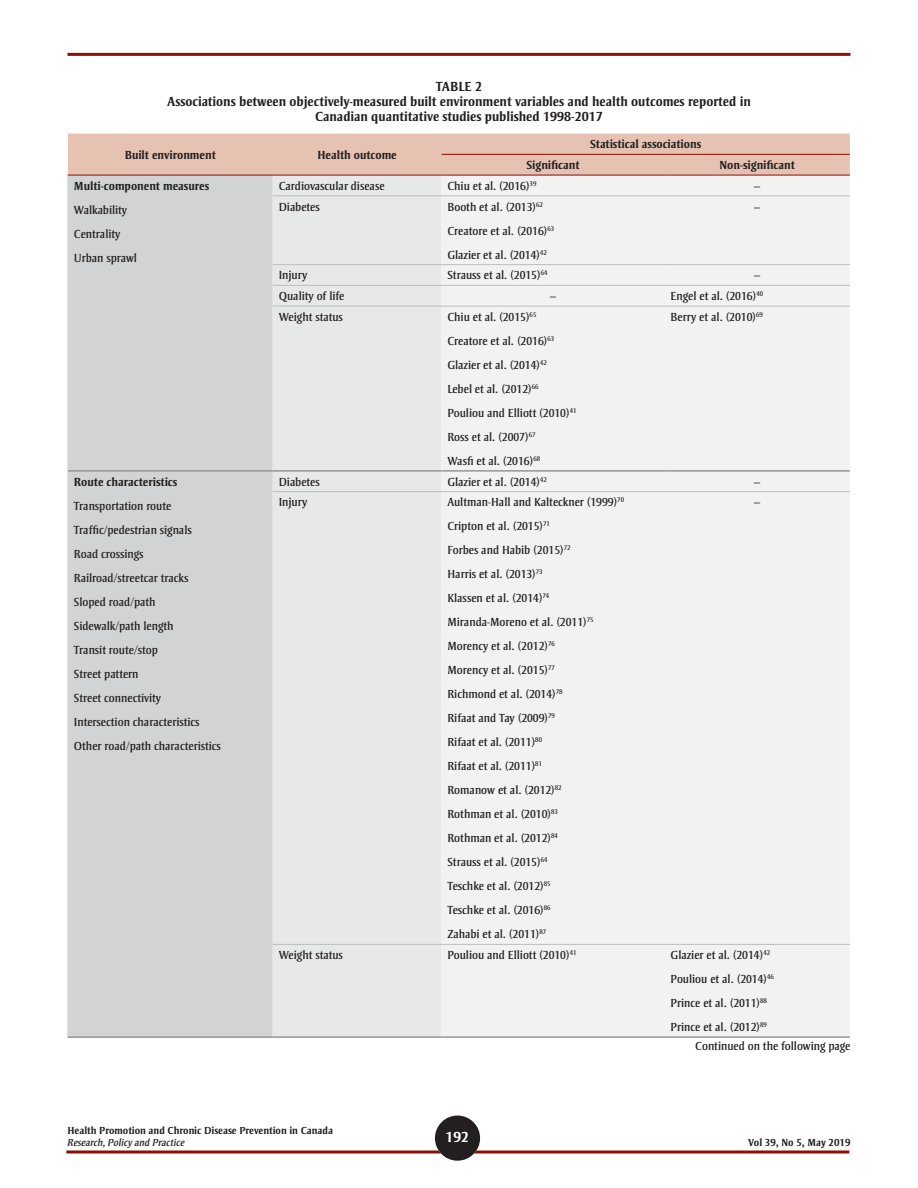
<style>
.page{position:relative;width:918px;height:1188px;background:#fff}
.page>*{position:absolute;margin:0;border:0;box-sizing:border-box;transform-origin:0 0}
.t1{font:700 15px "Strayhorn MT Std";color:#fff}
.Tableau_titre{font:700 13.5px/15px "Strayhorn MT Std";color:#231f20;text-align:center}
.Tableau_Body{font:12px "Strayhorn MT Std";color:#231f20}
.Tableau_titre_de_col{font:700 12px "Strayhorn MT Std";color:#231f20}
.Tableau_Body-2{font:700 12px "Strayhorn MT Std";color:#231f20}
.BODY{font:12px "Strayhorn MT Std";color:#231f20}
.t2{font:700 10.5px "Strayhorn MT Std";color:#231f20}
.t3{font:italic 10.5px "Strayhorn MT Std";color:#231f20}
</style>
<div class="page">
<svg style="left:66px;top:1150px;width:783px;height:4px;background:#a84a43"></svg>
<hr style="left:68px;top:53px;width:782px;height:3px;background:#8c0f05">
<div style="left:435px;top:1116px;width:45px;height:45px;background:#231f20;border-radius:50%"></div>
<div style="left:69px;top:196px;width:204px;height:840px;background:#d1d3d4"></div>
<div style="left:273px;top:196px;width:168px;height:840px;background:#e7e8e8"></div>
<div style="left:441px;top:196px;width:409px;height:840px;background:#f2f2f3"></div>
<svg style="left:68px;top:134px;width:782px;height:62px"></svg>
<hr style="left:68px;top:196px;width:1px;height:69px;background:#d1d3d4">
<svg style="left:68px;top:265px;width:1px;height:41px"></svg>
<hr style="left:68px;top:306px;width:1px;height:165px;background:#d1d3d4">
<svg style="left:68px;top:472px;width:1px;height:20px"></svg>
<hr style="left:68px;top:492px;width:1px;height:452px;background:#d1d3d4">
<hr style="left:68px;top:944px;width:1px;height:92px;background:#d1d3d4">
<hr style="left:441px;top:175px;width:224px;height:1px;background:#8c0f05">
<hr style="left:665px;top:175px;width:185px;height:1px;background:#8c0f05">
<hr style="left:273px;top:195px;width:168px;height:1px;background:#bcbec0">
<hr style="left:441px;top:195px;width:224px;height:1px;background:#bcbec0">
<hr style="left:665px;top:195px;width:185px;height:1px;background:#bcbec0">
<hr style="left:273px;top:264px;width:168px;height:1px;background:#bcbec0">
<hr style="left:441px;top:264px;width:224px;height:1px;background:#bcbec0">
<hr style="left:665px;top:264px;width:185px;height:1px;background:#bcbec0">
<hr style="left:273px;top:285px;width:168px;height:1px;background:#bcbec0">
<hr style="left:441px;top:285px;width:224px;height:1px;background:#bcbec0">
<hr style="left:665px;top:285px;width:185px;height:1px;background:#bcbec0">
<hr style="left:273px;top:306px;width:168px;height:1px;background:#bcbec0">
<hr style="left:441px;top:306px;width:224px;height:1px;background:#bcbec0">
<hr style="left:665px;top:306px;width:185px;height:1px;background:#bcbec0">
<hr style="left:273px;top:491px;width:168px;height:1px;background:#bcbec0">
<hr style="left:441px;top:491px;width:224px;height:1px;background:#bcbec0">
<hr style="left:665px;top:491px;width:185px;height:1px;background:#bcbec0">
<hr style="left:273px;top:944px;width:168px;height:1px;background:#bcbec0">
<hr style="left:441px;top:944px;width:224px;height:1px;background:#bcbec0">
<hr style="left:665px;top:944px;width:185px;height:1px;background:#bcbec0">
<hr style="left:273px;top:470px;width:168px;height:2px;background:#949698">
<hr style="left:441px;top:470px;width:224px;height:2px;background:#949698">
<hr style="left:665px;top:470px;width:185px;height:2px;background:#949698">
<hr style="left:68px;top:470px;width:205px;height:2px;background:#949698">
<hr style="left:68px;top:1036px;width:205px;height:2px;background:#949698">
<hr style="left:273px;top:1036px;width:168px;height:2px;background:#949698">
<hr style="left:441px;top:1036px;width:224px;height:2px;background:#949698">
<hr style="left:665px;top:1036px;width:185px;height:2px;background:#949698">
<p class="Tableau_titre" style="left:167px;top:79px;width:585px">TABLE 2<br>Associations between objectively-measured built environment variables and health outcomes reported in<br>Canadian quantitative studies published 1998-2017</p>
<p class="Tableau_titre_de_col" style="left:125px;top:148px;width:93px">Built environment</p>
<p class="Tableau_titre_de_col" style="left:317px;top:148px;width:81px">Health outcome</p>
<p class="Tableau_titre_de_col" style="left:590px;top:137px;width:113px">Statistical associations</p>
<p class="Tableau_titre_de_col" style="left:526px;top:158px;width:55px">Significant</p>
<p class="Tableau_titre_de_col" style="left:719px;top:158px;width:77px">Non-significant</p>
<p class="Tableau_Body-2" style="left:74px;top:179px;width:137px">Multi-component measures</p>
<p class="Tableau_Body" style="left:74px;top:203px;width:55px">Walkability</p>
<p class="Tableau_Body" style="left:74px;top:227px;width:48px">Centrality</p>
<p class="Tableau_Body" style="left:74px;top:251px;width:65px">Urban sprawl</p>
<p class="Tableau_Body-2" style="left:74px;top:475px;width:105px">Route characteristics</p>
<p class="Tableau_Body" style="left:74px;top:499px;width:99px">Transportation route</p>
<p class="Tableau_Body" style="left:74px;top:523px;width:119px">Traffic/pedestrian signals</p>
<p class="Tableau_Body" style="left:74px;top:547px;width:71px">Road crossings</p>
<p class="Tableau_Body" style="left:74px;top:571px;width:116px">Railroad/streetcar tracks</p>
<p class="Tableau_Body" style="left:74px;top:595px;width:83px">Sloped road/path</p>
<p class="Tableau_Body" style="left:74px;top:619px;width:101px">Sidewalk/path length</p>
<p class="Tableau_Body" style="left:74px;top:643px;width:86px">Transit route/stop</p>
<p class="Tableau_Body" style="left:74px;top:667px;width:66px">Street pattern</p>
<p class="Tableau_Body" style="left:74px;top:691px;width:89px">Street connectivity</p>
<p class="Tableau_Body" style="left:74px;top:715px;width:127px">Intersection characteristics</p>
<p class="Tableau_Body" style="left:74px;top:739px;width:149px">Other road/path characteristics</p>
<p class="Tableau_Body" style="left:279px;top:179px;width:107px">Cardiovascular disease</p>
<p class="Tableau_Body" style="left:447px;top:179px;width:90px">Chiu et al. (2016)<sup>39</sup></p>
<p class="Tableau_Body" style="left:754px;top:179px;width:7px">–</p>
<p class="Tableau_Body" style="left:279px;top:200px;width:43px">Diabetes</p>
<p class="Tableau_Body" style="left:447px;top:200px;width:97px">Booth et al. (2013)<sup>62</sup></p>
<p class="Tableau_Body" style="left:447px;top:224px;width:108px">Creatore et al. (2016)<sup>63</sup></p>
<p class="Tableau_Body" style="left:447px;top:248px;width:101px">Glazier et al. (2014)<sup>42</sup></p>
<p class="Tableau_Body" style="left:754px;top:200px;width:7px">–</p>
<p class="Tableau_Body" style="left:279px;top:269px;width:30px">Injury</p>
<p class="Tableau_Body" style="left:447px;top:269px;width:102px">Strauss et al. (2015)<sup>64</sup></p>
<p class="Tableau_Body" style="left:754px;top:269px;width:7px">–</p>
<p class="Tableau_Body" style="left:279px;top:289px;width:67px">Quality of life</p>
<p class="Tableau_Body" style="left:550px;top:289px;width:7px">–</p>
<p class="Tableau_Body" style="left:671px;top:289px;width:94px">Engel et al. (2016)<sup>40</sup></p>
<p class="Tableau_Body" style="left:279px;top:310px;width:66px">Weight status</p>
<p class="Tableau_Body" style="left:447px;top:310px;width:90px">Chiu et al. (2015)<sup>65</sup></p>
<p class="Tableau_Body" style="left:447px;top:334px;width:108px">Creatore et al. (2016)<sup>63</sup></p>
<p class="Tableau_Body" style="left:447px;top:358px;width:101px">Glazier et al. (2014)<sup>42</sup></p>
<p class="Tableau_Body" style="left:447px;top:382px;width:93px">Lebel et al. (2012)<sup>66</sup></p>
<p class="Tableau_Body" style="left:447px;top:406px;width:131px">Pouliou and Elliott (2010)<sup>41</sup></p>
<p class="Tableau_Body" style="left:447px;top:430px;width:90px">Ross et al. (2007)<sup>67</sup></p>
<p class="Tableau_Body" style="left:447px;top:454px;width:94px">Wasfi et al. (2016)<sup>68</sup></p>
<p class="Tableau_Body" style="left:671px;top:310px;width:94px">Berry et al. (2010)<sup>69</sup></p>
<p class="Tableau_Body" style="left:279px;top:475px;width:43px">Diabetes</p>
<p class="Tableau_Body" style="left:447px;top:475px;width:101px">Glazier et al. (2014)<sup>42</sup></p>
<p class="Tableau_Body" style="left:754px;top:475px;width:7px">–</p>
<p class="Tableau_Body" style="left:279px;top:496px;width:30px">Injury</p>
<p class="Tableau_Body" style="left:447px;top:496px;width:178px">Aultman-Hall and Kalteckner (1999)<sup>70</sup></p>
<p class="Tableau_Body" style="left:447px;top:520px;width:104px">Cripton et al. (2015)<sup>71</sup></p>
<p class="Tableau_Body" style="left:447px;top:544px;width:125px">Forbes and Habib (2015)<sup>72</sup></p>
<p class="Tableau_Body" style="left:447px;top:568px;width:97px">Harris et al. (2013)<sup>73</sup></p>
<p class="Tableau_Body" style="left:447px;top:592px;width:103px">Klassen et al. (2014)<sup>74</sup></p>
<p class="Tableau_Body" style="left:447px;top:616px;width:148px">Miranda-Moreno et al. (2011)<sup>75</sup></p>
<p class="Tableau_Body" style="left:447px;top:640px;width:109px">Morency et al. (2012)<sup>76</sup></p>
<p class="Tableau_Body" style="left:447px;top:664px;width:109px">Morency et al. (2015)<sup>77</sup></p>
<p class="Tableau_Body" style="left:447px;top:688px;width:117px">Richmond et al. (2014)<sup>78</sup></p>
<p class="Tableau_Body" style="left:447px;top:712px;width:109px">Rifaat and Tay (2009)<sup>79</sup></p>
<p class="Tableau_Body" style="left:447px;top:736px;width:96px">Rifaat et al. (2011)<sup>80</sup></p>
<p class="Tableau_Body" style="left:447px;top:760px;width:96px">Rifaat et al. (2011)<sup>81</sup></p>
<p class="Tableau_Body" style="left:447px;top:784px;width:116px">Romanow et al. (2012)<sup>82</sup></p>
<p class="Tableau_Body" style="left:447px;top:808px;width:112px">Rothman et al. (2010)<sup>83</sup></p>
<p class="Tableau_Body" style="left:447px;top:832px;width:112px">Rothman et al. (2012)<sup>84</sup></p>
<p class="Tableau_Body" style="left:447px;top:856px;width:102px">Strauss et al. (2015)<sup>64</sup></p>
<p class="Tableau_Body" style="left:447px;top:880px;width:105px">Teschke et al. (2012)<sup>85</sup></p>
<p class="Tableau_Body" style="left:447px;top:904px;width:105px">Teschke et al. (2016)<sup>86</sup></p>
<p class="Tableau_Body" style="left:447px;top:928px;width:100px">Zahabi et al. (2011)<sup>87</sup></p>
<p class="Tableau_Body" style="left:754px;top:496px;width:7px">–</p>
<p class="Tableau_Body" style="left:279px;top:948px;width:66px">Weight status</p>
<p class="Tableau_Body" style="left:447px;top:948px;width:131px">Pouliou and Elliott (2010)<sup>41</sup></p>
<p class="Tableau_Body" style="left:671px;top:948px;width:101px">Glazier et al. (2014)<sup>42</sup></p>
<p class="Tableau_Body" style="left:671px;top:972px;width:105px">Pouliou et al. (2014)<sup>46</sup></p>
<p class="Tableau_Body" style="left:671px;top:996px;width:98px">Prince et al. (2011)<sup>88</sup></p>
<p class="Tableau_Body" style="left:671px;top:1020px;width:98px">Prince et al. (2012)<sup>89</sup></p>
<p class="BODY" style="left:695px;top:1039px;width:157px">Continued on the following page</p>
<p class="t2" style="left:68px;top:1125px;width:267px">Health Promotion and Chronic Disease Prevention in Canada</p>
<p class="t3" style="left:68px;top:1137px;width:119px">Research, Policy and Practice</p>
<p class="t2" style="left:748px;top:1137px;width:104px">Vol 39, No 5, May 2019</p>
<p class="t1" style="left:446px;top:1128px;width:25px">192</p>
</div>
